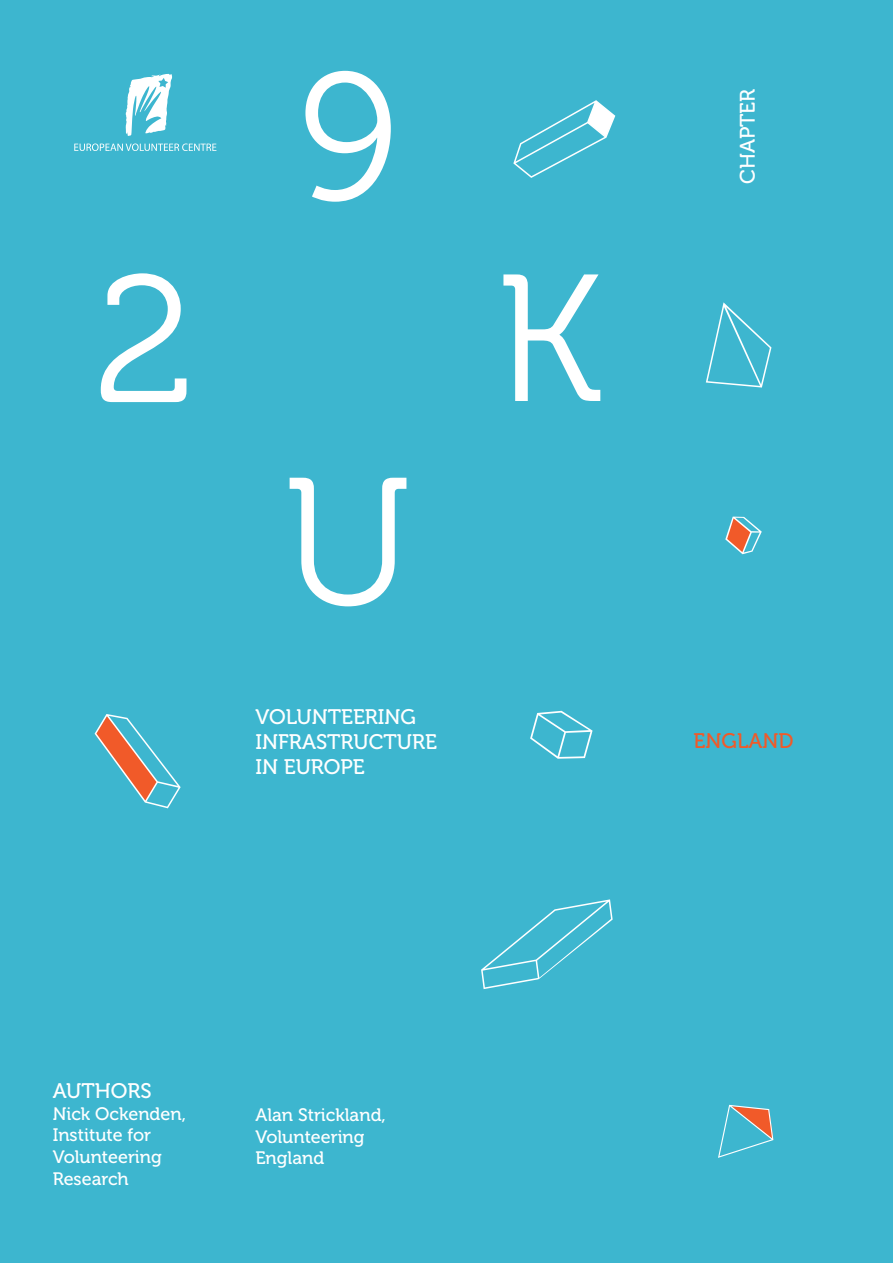
<style>
.page{position:relative;width:893px;height:1263px;background:#3db6cf}
.page>*{position:absolute;margin:0;border:0;box-sizing:border-box;transform-origin:0 0}
.t1{font:180px "Museo 300";color:#fff}
.t2{font:21px/25.2px "Museo 500";color:#fff}
.t3{font:21px "Museo 500";color:#f15a29}
.t4{font:18px/21.6px "Museo 500";color:#fff}
</style>
<div class="page">
<svg style="left:95px;top:714px;width:86px;height:94px"></svg>
<svg style="left:530px;top:711px;width:63px;height:48px"></svg>
<svg style="left:481px;top:899px;width:132px;height:90px"></svg>
<svg style="left:725px;top:517px;width:37px;height:37px"></svg>
<svg style="left:718px;top:1105px;width:55px;height:53px"></svg>
<svg style="left:513px;top:100px;width:102px;height:78px"></svg>
<svg style="left:706px;top:302px;width:65px;height:86px"></svg>
<svg style="left:74px;top:143px;width:142px;height:8px"></svg>
<svg style="left:126px;top:74px;width:46px;height:62px"></svg>
<h1 class="t1" style="left:93px;top:243px;width:103px">2</h1>
<h1 class="t1" style="left:298px;top:41px;width:102px">9</h1>
<h1 class="t1" style="left:283px;top:445px;width:131px">U</h1>
<p class="t2" style="left:255px;top:704px;width:183px">VOLUNTEERING<br>INFRASTRUCTURE<br>IN EUROPE</p>
<h1 class="t1" style="left:496px;top:242px;width:108px">K</h1>
<p class="t2" style="left:735px;top:184px;width:97px;rotate:-90deg">CHAPTER</p>
<p class="t3" style="left:694px;top:729px;width:101px">ENGLAND</p>
<p class="t2" style="left:53px;top:1079px;width:101px">AUTHORS</p>
<p class="t4" style="left:53px;top:1103px;width:135px">Nick Ockenden,<br>Institute for<br>Volunteering<br>Research</p>
<p class="t4" style="left:255px;top:1104px;width:132px">Alan Strickland,<br>Volunteering<br>England</p>
</div>
